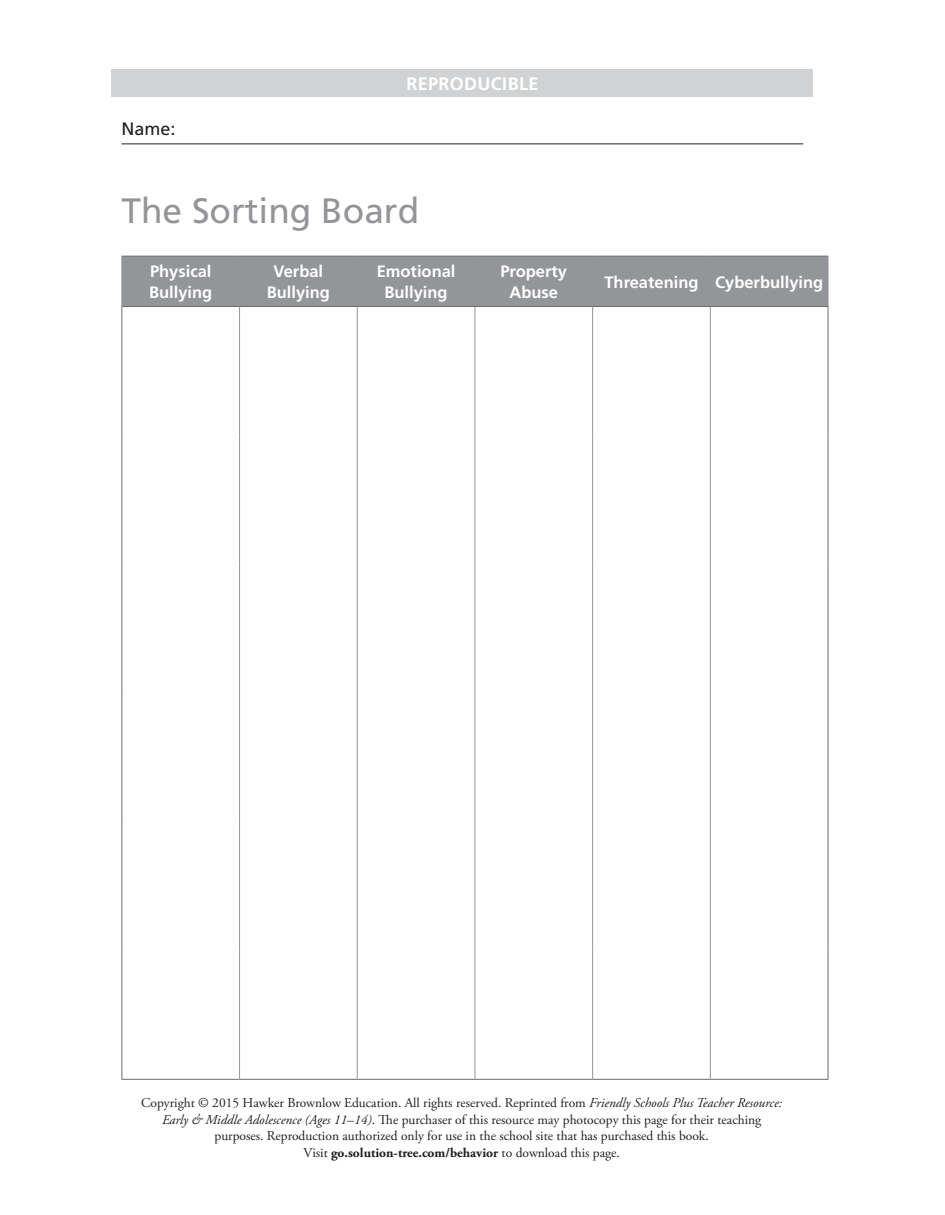
<style>
.page{position:relative;width:945px;height:1215px;background:#fff}
.page>*{position:absolute;margin:0;border:0;box-sizing:border-box;transform-origin:0 0}
.New_Appendix_Head{font:35.25px "Frutiger LT Std";color:#939598}
.t1{font:700 18px "Frutiger LT Std";letter-spacing:.02em;color:#fff}
.appendix_Name{font:18px "Frutiger LT Std";color:#231f20}
.Column_Head{font:700 16.5px/21px "Frutiger LT Std";color:#fff;text-align:center}
.t2{font:13.5px/16.5px "Adobe Garamond Pro";color:#231f20;text-align:center}
.s1{font-style:italic}
.s2{font-weight:700}
</style>
<div class="page">
<div style="left:111px;top:69px;width:702px;height:28px;background:#d1d2d4"></div>
<hr style="left:122px;top:144px;width:681px;height:1px;background:#231f20">
<div style="left:123px;top:257px;width:705px;height:49px;background:#939598"></div>
<hr style="left:122px;top:307px;width:1px;height:129px;background:#6c6d70">
<hr style="left:828px;top:307px;width:1px;height:129px;background:#6c6d70">
<hr style="left:122px;top:436px;width:1px;height:128px;background:#6c6d70">
<hr style="left:828px;top:436px;width:1px;height:128px;background:#6c6d70">
<hr style="left:122px;top:564px;width:1px;height:129px;background:#6c6d70">
<hr style="left:828px;top:564px;width:1px;height:129px;background:#6c6d70">
<hr style="left:122px;top:693px;width:1px;height:129px;background:#6c6d70">
<hr style="left:828px;top:693px;width:1px;height:129px;background:#6c6d70">
<hr style="left:122px;top:822px;width:1px;height:129px;background:#6c6d70">
<hr style="left:828px;top:822px;width:1px;height:129px;background:#6c6d70">
<hr style="left:122px;top:951px;width:1px;height:128px;background:#6c6d70">
<hr style="left:828px;top:951px;width:1px;height:128px;background:#6c6d70">
<hr style="left:122px;top:1079px;width:118px;height:1px;background:#6c6d70">
<hr style="left:240px;top:1079px;width:117px;height:1px;background:#6c6d70">
<hr style="left:357px;top:1079px;width:118px;height:1px;background:#6c6d70">
<hr style="left:475px;top:1079px;width:118px;height:1px;background:#6c6d70">
<hr style="left:593px;top:1079px;width:117px;height:1px;background:#6c6d70">
<hr style="left:710px;top:1079px;width:118px;height:1px;background:#6c6d70">
<hr style="left:239px;top:307px;width:1px;height:129px;background:#939598">
<hr style="left:357px;top:307px;width:1px;height:129px;background:#939598">
<hr style="left:475px;top:307px;width:1px;height:129px;background:#939598">
<hr style="left:592px;top:307px;width:1px;height:129px;background:#939598">
<hr style="left:710px;top:307px;width:1px;height:129px;background:#939598">
<hr style="left:239px;top:436px;width:1px;height:128px;background:#939598">
<hr style="left:357px;top:436px;width:1px;height:128px;background:#939598">
<hr style="left:475px;top:436px;width:1px;height:128px;background:#939598">
<hr style="left:592px;top:436px;width:1px;height:128px;background:#939598">
<hr style="left:710px;top:436px;width:1px;height:128px;background:#939598">
<hr style="left:239px;top:564px;width:1px;height:129px;background:#939598">
<hr style="left:357px;top:564px;width:1px;height:129px;background:#939598">
<hr style="left:475px;top:564px;width:1px;height:129px;background:#939598">
<hr style="left:592px;top:564px;width:1px;height:129px;background:#939598">
<hr style="left:710px;top:564px;width:1px;height:129px;background:#939598">
<hr style="left:239px;top:693px;width:1px;height:129px;background:#939598">
<hr style="left:357px;top:693px;width:1px;height:129px;background:#939598">
<hr style="left:475px;top:693px;width:1px;height:129px;background:#939598">
<hr style="left:592px;top:693px;width:1px;height:129px;background:#939598">
<hr style="left:710px;top:693px;width:1px;height:129px;background:#939598">
<hr style="left:239px;top:822px;width:1px;height:129px;background:#939598">
<hr style="left:357px;top:822px;width:1px;height:129px;background:#939598">
<hr style="left:475px;top:822px;width:1px;height:129px;background:#939598">
<hr style="left:592px;top:822px;width:1px;height:129px;background:#939598">
<hr style="left:710px;top:822px;width:1px;height:129px;background:#939598">
<hr style="left:239px;top:951px;width:1px;height:128px;background:#939598">
<hr style="left:357px;top:951px;width:1px;height:128px;background:#939598">
<hr style="left:475px;top:951px;width:1px;height:128px;background:#939598">
<hr style="left:592px;top:951px;width:1px;height:128px;background:#939598">
<hr style="left:710px;top:951px;width:1px;height:128px;background:#939598">
<hr style="left:122px;top:256px;width:118px;height:1px;background:#6c6d70">
<hr style="left:240px;top:256px;width:117px;height:1px;background:#6c6d70">
<hr style="left:357px;top:256px;width:118px;height:1px;background:#6c6d70">
<hr style="left:475px;top:256px;width:118px;height:1px;background:#6c6d70">
<hr style="left:593px;top:256px;width:117px;height:1px;background:#6c6d70">
<hr style="left:710px;top:256px;width:118px;height:1px;background:#6c6d70">
<hr style="left:122px;top:306px;width:118px;height:1px;background:#6c6d70">
<hr style="left:240px;top:306px;width:117px;height:1px;background:#6c6d70">
<hr style="left:357px;top:306px;width:118px;height:1px;background:#6c6d70">
<hr style="left:475px;top:306px;width:118px;height:1px;background:#6c6d70">
<hr style="left:593px;top:306px;width:117px;height:1px;background:#6c6d70">
<hr style="left:710px;top:306px;width:118px;height:1px;background:#6c6d70">
<hr style="left:122px;top:256px;width:1px;height:50px;background:#939598">
<hr style="left:239px;top:256px;width:1px;height:50px;background:#939598">
<hr style="left:357px;top:256px;width:1px;height:50px;background:#939598">
<hr style="left:475px;top:256px;width:1px;height:50px;background:#939598">
<hr style="left:592px;top:256px;width:1px;height:50px;background:#939598">
<hr style="left:710px;top:256px;width:1px;height:50px;background:#939598">
<hr style="left:828px;top:256px;width:1px;height:50px;background:#939598">
<p class="appendix_Name" style="left:122px;top:118px;width:56px">Name:</p>
<h2 class="t1" style="left:406px;top:73px;width:134px">REPRODUCIBLE</h2>
<p class="New_Appendix_Head" style="left:122px;top:190px;width:299px">The Sorting Board</p>
<p class="Column_Head" style="left:149px;top:261px;width:65px;text-align:left">Physical<br>Bullying</p>
<p class="Column_Head" style="left:267px;top:261px;width:65px">Verbal<br>Bullying</p>
<p class="Column_Head" style="left:377px;top:261px;width:80px">Emotional<br>Bullying</p>
<p class="Column_Head" style="left:500px;top:261px;width:68px">Property<br>Abuse</p>
<p class="Column_Head" style="left:604px;top:271px;width:96px">Threatening</p>
<p class="Column_Head" style="left:715px;top:271px;width:110px">Cyberbullying</p>
<p class="t2" style="left:141px;top:1095px;width:643px">Copyright © 2015 Hawker Brownlow Education. All rights reserved. Reprinted from <span class="s1">Friendly Schools Plus Teacher Resource:<br>Early &amp; Middle Adolescence (Ages 11–14)</span>. The purchaser of this resource may photocopy this page for their teaching purposes. Reproduction authorized only for use in the school site that has purchased this book.<br>Visit <span class="s2">go.solution-tree.com/behavior</span> to download this page.</p>
</div>
